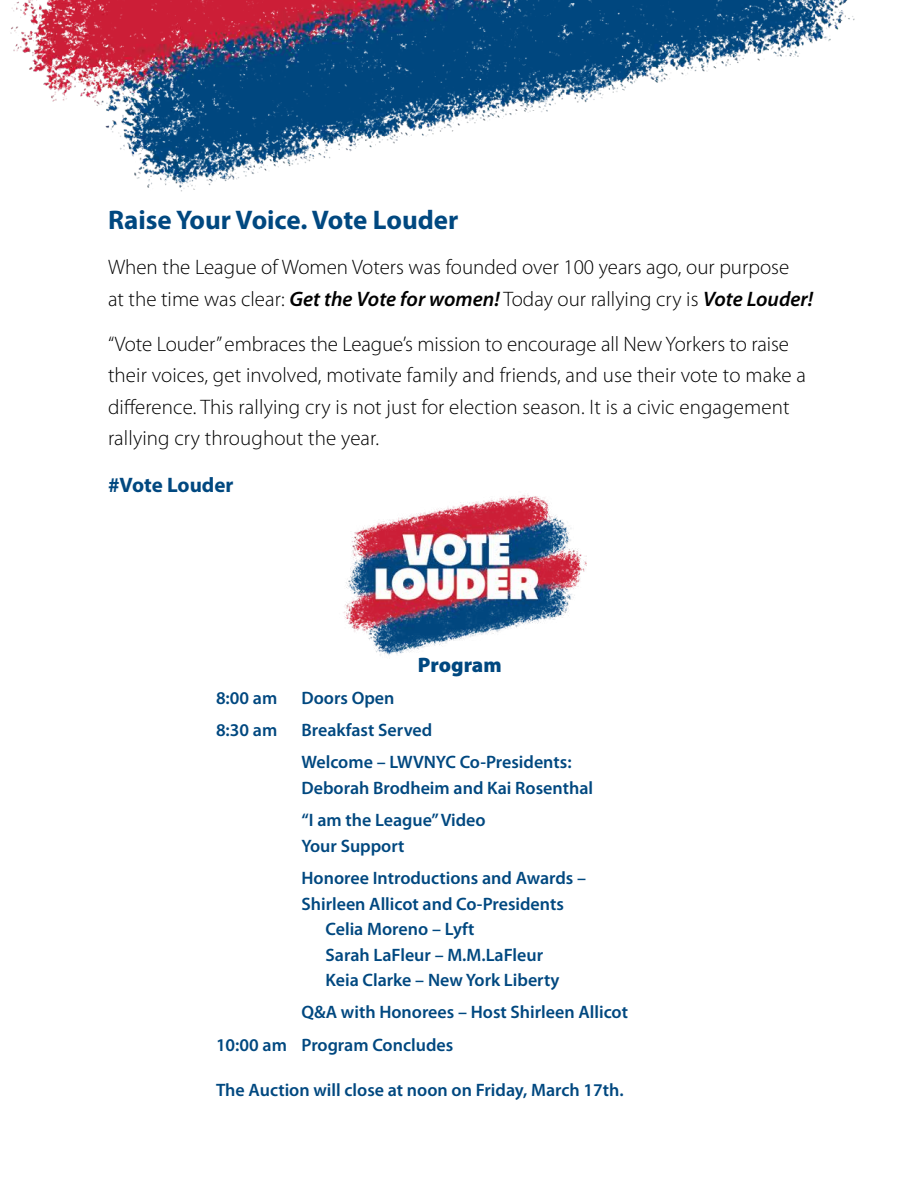
<style>
.page{position:relative;width:918px;height:1188px;background:#fff}
.page>*{position:absolute;margin:0;border:0;box-sizing:border-box;transform-origin:0 0}
.t1{font:700 27px "Myriad Pro";color:#004880}
.t2{font:300 21px/31.5px "Myriad Pro";color:#000}
.t3{font:700 21px "Myriad Pro";color:#004880}
.t4{font:900 21px "Myriad Pro";letter-spacing:-.005em;color:#004880}
.t5{font:600 18px/32.2px "Myriad Pro";color:#004880}
.s1{font-weight:600;font-style:italic}
</style>
<div class="page">
<img style="left:10px;top:0;width:845px;height:192px">
<img style="left:343px;top:495px;width:243px;height:161px">
<p class="t1" style="left:108px;top:203px;width:352px">Raise Your Voice. Vote Louder</p>
<p class="t2" style="left:108px;top:251px;width:707px">When the League of Women Voters was founded over 100 years ago, our purpose<br>at the time was clear: <span class="s1">Get the Vote for women!</span> Today our rallying cry is <span class="s1">Vote Louder!</span></p>
<p class="t2" style="left:108px;top:328px;width:700px">“Vote Louder” embraces the League’s mission to encourage all New Yorkers to raise their voices, get involved, motivate family and friends, and use their vote to make a difference. This rallying cry is not just for election season. It is a civic engagement rallying cry throughout the year.</p>
<p class="t3" style="left:108px;top:471px;width:127px">#Vote Louder</p>
<p class="t4" style="left:418px;top:651px;width:85px">Program</p>
<p class="t5" style="left:216px;top:681px;width:63px">8:00 am</p>
<p class="t5" style="left:302px;top:681px;width:95px">Doors Open</p>
<p class="t5" style="left:216px;top:714px;width:63px">8:30 am</p>
<p class="t5" style="left:302px;top:714px;width:272px">Breakfast Served<br>Welcome – LWVNYC Co-Presidents:</p>
<p class="t5" style="left:302px;top:771px;width:293px">Deborah Brodheim and Kai Rosenthal “I am the League” Video</p>
<p class="t5" style="left:302px;top:829px;width:286px">Your Support<br>Honoree Introductions and Awards –</p>
<p class="t5" style="left:325px;top:890px;width:240px;line-height:25.5px;text-indent:-24px">Shirleen Allicot and Co-Presidents<br>Celia Moreno – Lyft<br>Sarah LaFleur – M.M.LaFleur<br>Keia Clarke – New York Liberty</p>
<p class="t5" style="left:216px;top:996px;width:414px;text-indent:86px">Q&amp;A with Honorees – Host Shirleen Allicot<br>10:00 am Program Concludes</p>
<p class="t5" style="left:216px;top:1073px;width:409px">The Auction will close at noon on Friday, March 17th.</p>
</div>
